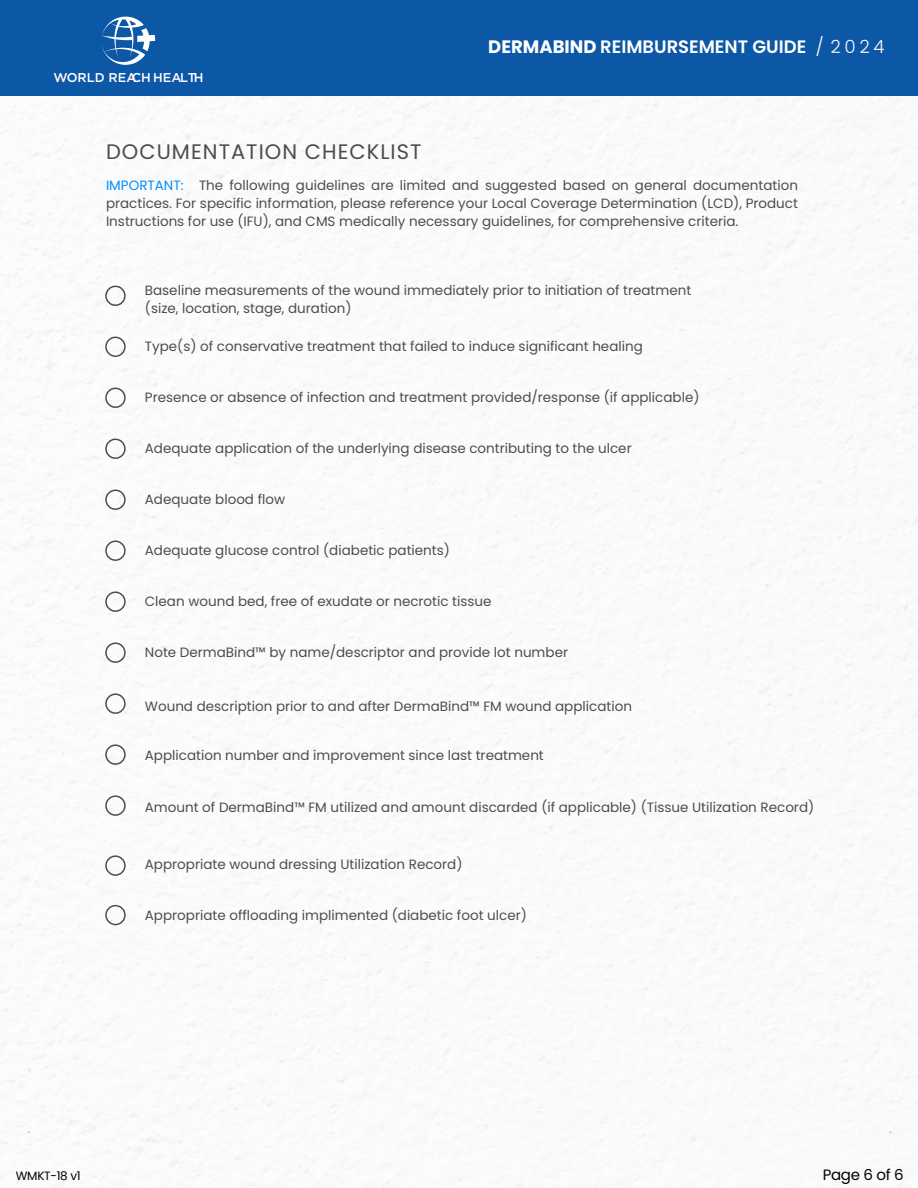
<style>
.page{position:relative;width:918px;height:1188px;background:#fff}
.page>*{position:absolute;margin:0;border:0;box-sizing:border-box;transform-origin:0 0}
.t1{font:21px "Poppins";letter-spacing:.05em;color:#4d4d4f}
.t2{font:600 18px "Poppins";color:#fff}
.t3{font:15px "Poppins";letter-spacing:-.02em;color:#000}
.t4{font:13.5px/18px "Poppins";color:#4d4d4f;text-align:justify}
.t5{font:500 12.75px "Gotham";color:#fff}
.t6{font:12px "Poppins";letter-spacing:-.025em;color:#000}
.s1{font-weight:700}
.s2{font-weight:300}
.s3{color:#0091ff}
</style>
<div class="page">
<div style="left:1px;top:0;width:917px;height:95px;background:#0c57a6"></div>
<svg style="left:101px;top:16px;width:54px;height:49px"></svg>
<div style="left:105px;top:286px;width:21px;height:20px;border:2px solid #4d4d4f;border-radius:50%"></div>
<div style="left:105px;top:337px;width:21px;height:20px;border:2px solid #4d4d4f;border-radius:50%"></div>
<div style="left:105px;top:388px;width:21px;height:20px;border:2px solid #4d4d4f;border-radius:50%"></div>
<div style="left:105px;top:439px;width:21px;height:20px;border:2px solid #4d4d4f;border-radius:50%"></div>
<div style="left:105px;top:490px;width:21px;height:20px;border:2px solid #4d4d4f;border-radius:50%"></div>
<div style="left:105px;top:541px;width:21px;height:20px;border:2px solid #4d4d4f;border-radius:50%"></div>
<div style="left:105px;top:591px;width:21px;height:21px;border:2px solid #4d4d4f;border-radius:50%"></div>
<div style="left:105px;top:642px;width:21px;height:21px;border:2px solid #4d4d4f;border-radius:50%"></div>
<div style="left:105px;top:693px;width:21px;height:21px;border:2px solid #4d4d4f;border-radius:50%"></div>
<div style="left:105px;top:744px;width:21px;height:21px;border:2px solid #4d4d4f;border-radius:50%"></div>
<div style="left:105px;top:795px;width:21px;height:21px;border:2px solid #4d4d4f;border-radius:50%"></div>
<div style="left:105px;top:855px;width:21px;height:21px;border:2px solid #4d4d4f;border-radius:50%"></div>
<div style="left:105px;top:905px;width:21px;height:20px;border:2px solid #4d4d4f;border-radius:50%"></div>
<p class="t5" style="left:54px;top:69px;width:152px">WORLD REACH HEALTH</p>
<h2 class="t2" style="left:488px;top:36px;width:398px"><span class="s1">DERMABIND</span> REIMBURSEMENT GUIDE <span class="s2">/ 2 0 2 4</span></h2>
<h1 class="t1" style="left:106px;top:140px;width:317px">DOCUMENTATION CHECKLIST</h1>
<p class="t4" style="left:106px;top:176px;width:694px"><span class="s3">IMPORTANT:</span> The following guidelines are limited and suggested based on general documentation practices. For specific information, please reference your Local Coverage Determination (LCD), Product Instructions for use (IFU), and CMS medically necessary guidelines, for comprehensive criteria.</p>
<p class="t4" style="left:145px;top:281px;width:548px">Baseline measurements of the wound immediately prior to initiation of treatment (size, location, stage, duration)</p>
<p class="t4" style="left:145px;top:337px;width:500px">Type(s) of conservative treatment that failed to induce significant healing</p>
<p class="t4" style="left:145px;top:388px;width:556px">Presence or absence of infection and treatment provided/response (if applicable)</p>
<p class="t4" style="left:145px;top:439px;width:488px">Adequate application of the underlying disease contributing to the ulcer</p>
<p class="t4" style="left:145px;top:490px;width:142px">Adequate blood flow</p>
<p class="t4" style="left:145px;top:541px;width:307px">Adequate glucose control (diabetic patients)</p>
<p class="t4" style="left:145px;top:592px;width:348px">Clean wound bed, free of exudate or necrotic tissue</p>
<p class="t4" style="left:145px;top:643px;width:425px">Note DermaBind™ by name/descriptor and provide lot number</p>
<p class="t4" style="left:145px;top:698px;width:489px">Wound description prior to and after DermaBind™ FM wound application</p>
<p class="t4" style="left:145px;top:746px;width:401px">Application number and improvement since last treatment</p>
<p class="t4" style="left:145px;top:798px;width:671px">Amount of DermaBind™ FM utilized and amount discarded (if applicable) (Tissue Utilization Record)</p>
<p class="t4" style="left:145px;top:855px;width:319px">Appropriate wound dressing Utilization Record)</p>
<p class="t4" style="left:145px;top:906px;width:384px">Appropriate offloading implimented (diabetic foot ulcer)</p>
<p class="t6" style="left:16px;top:1169px;width:66px">WMKT-18 v1</p>
<p class="t3" style="left:823px;top:1166px;width:82px">Page 6 of 6</p>
</div>
